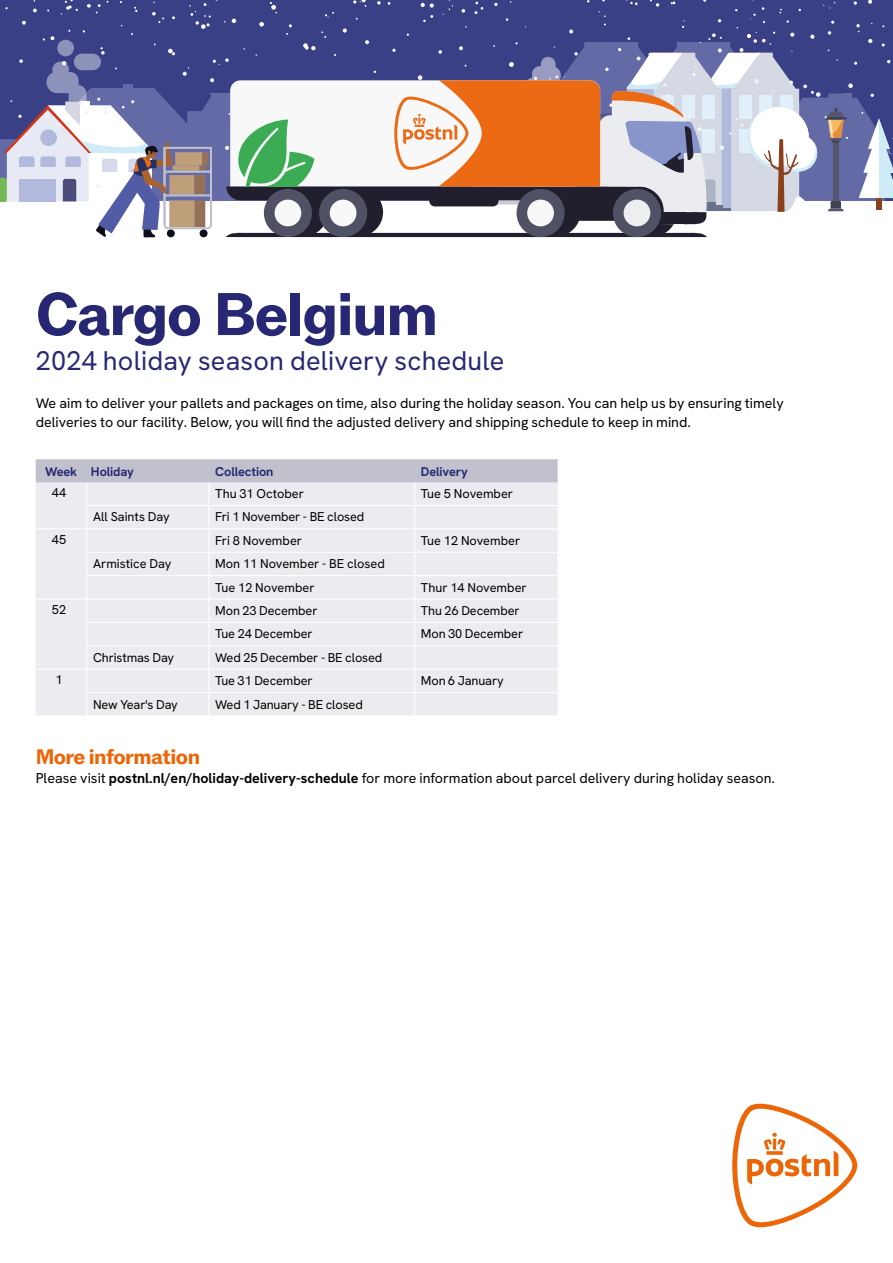
<style>
.page{position:relative;width:893px;height:1263px;background:#fff}
.page>*{position:absolute;margin:0;border:0;box-sizing:border-box;transform-origin:0 0}
.t1{font:700 60px "ABCROM";letter-spacing:-.025em;color:#272774}
.t2{font:27px "Hanken Grotesk";letter-spacing:.01em;color:#272774}
.t3{font:700 21px "ABCROM";letter-spacing:-.025em;color:#ec6608}
.t4{font:14.25px/19.2px "Hanken Grotesk";color:#000}
.t5{font:12.75px/23.4px "Hanken Grotesk";letter-spacing:-.01em;color:#000}
.t6{font:700 12.75px "Hanken Grotesk";letter-spacing:-.01em;color:#272774}
.s1{font-weight:700}
</style>
<div class="page">
<svg style="left:36px;top:459px;width:522px;height:256px;background:#e8e8ec"></svg>
<svg style="left:732px;top:1104px;width:125px;height:123px"></svg>
<svg style="left:0;top:0;width:893px;height:237px"></svg>
<h1 class="t1" style="left:36px;top:279px;width:404px">Cargo Belgium</h1>
<h2 class="t2" style="left:36px;top:343px;width:470px">2024 holiday season delivery schedule</h2>
<p class="t4" style="left:36px;top:393px;width:750px">We aim to deliver your pallets and packages on time, also during the holiday season. You can help us by ensuring timely deliveries to our facility. Below, you will find the adjusted delivery and shipping schedule to keep in mind.</p>
<p class="t6" style="left:45px;top:464px;width:90px">Week Holiday</p>
<p class="t6" style="left:215px;top:464px;width:60px">Collection</p>
<p class="t6" style="left:421px;top:464px;width:49px">Delivery</p>
<p class="t5" style="left:52px;top:481px;width:16px">44</p>
<p class="t5" style="left:215px;top:482px;width:90px">Thu 31 October</p>
<p class="t5" style="left:421px;top:482px;width:94px">Tue 5 November</p>
<p class="t5" style="left:93px;top:505px;width:78px">All Saints Day</p>
<p class="t5" style="left:215px;top:505px;width:151px">Fri 1 November - BE closed</p>
<p class="t5" style="left:52px;top:527px;width:16px">45</p>
<p class="t5" style="left:215px;top:528px;width:88px">Fri 8 November</p>
<p class="t5" style="left:421px;top:528px;width:101px">Tue 12 November</p>
<p class="t5" style="left:93px;top:552px;width:80px">Armistice Day</p>
<p class="t5" style="left:215px;top:552px;width:171px">Mon 11 November - BE closed<br>Tue 12 November</p>
<p class="t5" style="left:421px;top:575px;width:107px">Thur 14 November</p>
<p class="t5" style="left:52px;top:597px;width:16px">52</p>
<p class="t5" style="left:215px;top:599px;width:104px">Mon 23 December</p>
<p class="t5" style="left:421px;top:599px;width:100px">Thu 26 December</p>
<p class="t5" style="left:215px;top:622px;width:99px">Tue 24 December</p>
<p class="t5" style="left:421px;top:622px;width:104px">Mon 30 December</p>
<p class="t5" style="left:93px;top:645px;width:83px">Christmas Day</p>
<p class="t5" style="left:215px;top:645px;width:169px">Wed 25 December - BE closed</p>
<p class="t5" style="left:55px;top:668px;width:9px">1</p>
<p class="t5" style="left:215px;top:669px;width:99px">Tue 31 December</p>
<p class="t5" style="left:421px;top:669px;width:84px">Mon 6 January</p>
<p class="t5" style="left:93px;top:692px;width:86px">New Year's Day</p>
<p class="t5" style="left:215px;top:692px;width:149px">Wed 1 January - BE closed</p>
<h3 class="t3" style="left:36px;top:744px;width:166px">More information</h3>
<p class="t4" style="left:36px;top:768px;width:741px">Please visit <span class="s1">postnl.nl/en/holiday-delivery-schedule</span> for more information about parcel delivery during holiday season.</p>
</div>
